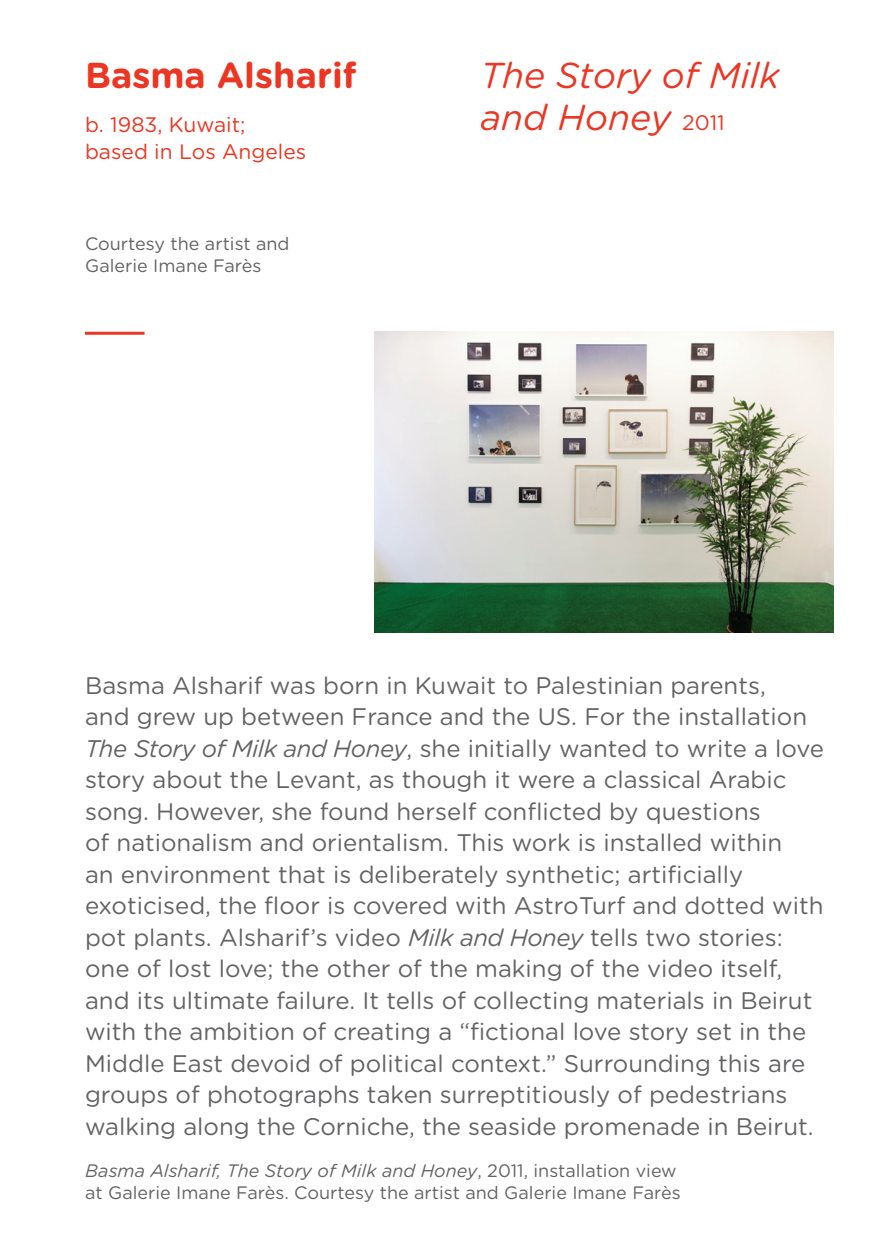
<style>
.page{position:relative;width:893px;height:1259px;background:#fff}
.page>*{position:absolute;margin:0;border:0;box-sizing:border-box;transform-origin:0 0}
.t1{font:italic 36px/42px "Gotham Rounded";color:#ea3622}
.t2{font:700 36px "Gotham Rounded";color:#ea3622}
.t3{font:24px/31.5px "Gotham Rounded";color:#636366}
.t4{font:21px/27px "Gotham Rounded";color:#ea3622}
.t5{font:18px/22.5px "Gotham Rounded";color:#636366}
.s1{font-style:normal;font-size:21px}
.s2{font-style:italic}
</style>
<div class="page">
<hr style="left:85px;top:332px;width:60px;height:3px;background:#ea3622">
<img style="left:375px;top:331px;width:458px;height:301px">
<h1 class="t2" style="left:85px;top:49px;width:273px">Basma Alsharif</h1>
<p class="t4" style="left:85px;top:110px;width:223px">b. 1983, Kuwait; based in Los Angeles</p>
<p class="t5" style="left:85px;top:231px;width:206px">Courtesy the artist and<br>Galerie Imane Farès</p>
<h1 class="t1" style="left:480px;top:53px;width:301px">The Story of Milk and Honey <span class="s1">2011</span></h1>
<p class="t3" style="left:85px;top:668px;width:740px">Basma Alsharif was born in Kuwait to Palestinian parents,<br>and grew up between France and the US. For the installation <span class="s2">The Story of Milk and Honey</span>, she initially wanted to write a love story about the Levant, as though it were a classical Arabic song. However, she found herself conflicted by questions<br>of nationalism and orientalism. This work is installed within<br>an environment that is deliberately synthetic; artificially exoticised, the floor is covered with AstroTurf and dotted with pot plants. Alsharif’s video <span class="s2">Milk and Honey</span> tells two stories: one of lost love; the other of the making of the video itself, and its ultimate failure. It tells of collecting materials in Beirut with the ambition of creating a “fictional love story set in the Middle East devoid of political context.” Surrounding this are groups of photographs taken surreptitiously of pedestrians walking along the Corniche, the seaside promenade in Beirut.</p>
<p class="t5" style="left:85px;top:1158px;width:597px"><span class="s2">Basma Alsharif, The Story of Milk and Honey</span>, 2011, installation view at Galerie Imane Farès. Courtesy the artist and Galerie Imane Farès</p>
</div>
